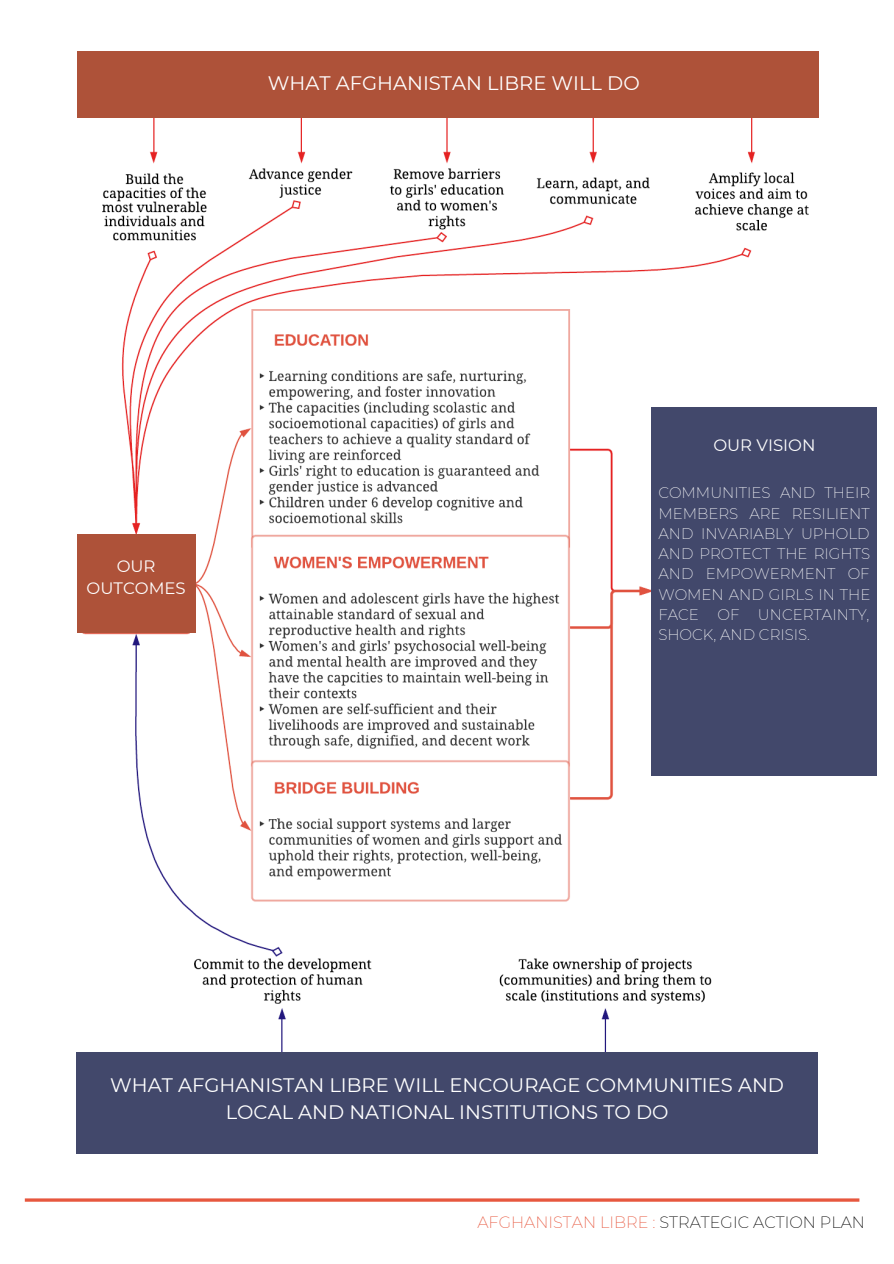
<style>
.page{position:relative;width:894px;height:1264px;background:#fff}
.page>*{position:absolute;margin:0;border:0;box-sizing:border-box;transform-origin:0 0}
.t1{font:19.5px/27px "Montserrat";color:#fff;text-align:center}
.t2{font:16.5px/22.5px "Montserrat";color:#fff;text-align:center}
.t3{font:200 16.05px "Montserrat";color:#000}
.t4{font:200 15px/20.2px "Montserrat";color:#fff;text-align:justify}
.s1{color:#e7573e}
</style>
<div class="page">
<svg style="left:25px;top:1198px;width:834px;height:3px;background:#ea6e58"></svg>
<img style="left:76px;top:51px;width:760px;height:1103px">
<div style="left:77px;top:52px;width:741px;height:66px;background:#ae5239"></div>
<div style="left:77px;top:534px;width:118px;height:98px;background:#ae5239"></div>
<div style="left:651px;top:408px;width:225px;height:368px;background:#42486b"></div>
<div style="left:76px;top:1052px;width:741px;height:101px;background:#42486b"></div>
<p class="t1" style="left:268px;top:69px;width:373px">WHAT AFGHANISTAN LIBRE WILL DO</p>
<p class="t2" style="left:87px;top:554px;width:101px">OUR<br>OUTCOMES</p>
<p class="t2" style="left:713px;top:434px;width:104px">OUR VISION</p>
<p class="t4" style="left:658px;top:483px;width:213px">COMMUNITIES AND THEIR MEMBERS ARE RESILIENT AND INVARIABLY UPHOLD AND PROTECT THE RIGHTS AND EMPOWERMENT OF WOMEN AND GIRLS IN THE FACE OF UNCERTAINTY, SHOCK, AND CRISIS.</p>
<p class="t1" style="left:110px;top:1070px;width:675px">WHAT AFGHANISTAN LIBRE WILL ENCOURAGE COMMUNITIES AND<br>LOCAL AND NATIONAL INSTITUTIONS TO DO</p>
<p class="t3" style="left:477px;top:1212px;width:389px"><span class="s1">AFGHANISTAN LIBRE :</span> STRATEGIC ACTION PLAN</p>
</div>
